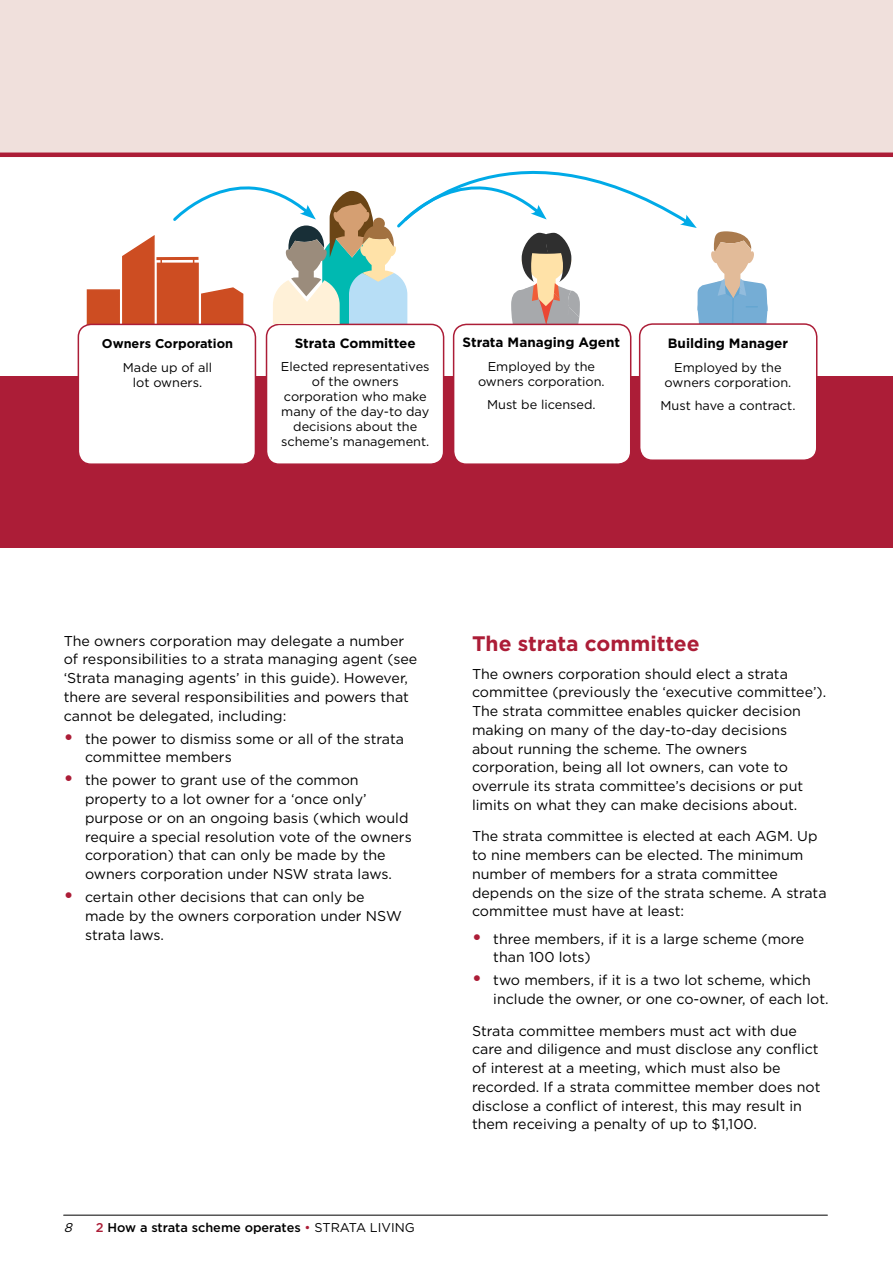
<style>
.page{position:relative;width:893px;height:1263px;background:#fff}
.page>*{position:absolute;margin:0;border:0;box-sizing:border-box;transform-origin:0 0}
.t1{font:700 21px "Gotham HTF";color:#ac1d37}
.t2{font:14.25px/18.8px "Gotham HTF";color:#000}
.t3{font:700 13.5px "Gotham HTF";color:#000}
.t4{font:12.75px/15px "Gotham HTF";color:#000;text-align:center}
.t5{font:500 12.75px "Gotham HTF";color:#000}
.t6{font:700 12.75px "Gotham HTF";color:#000}
.t7{font:italic 12.75px "Gotham HTF";color:#000}
.s1{font-weight:700;font-size:19.5px;color:#ac1d37}
.s2{color:#ac1d37}
.s3{font-weight:400;color:#ac1d37}
.s4{font-weight:400}
</style>
<div class="page">
<hr style="left:64px;top:1215px;width:763px;height:1px;background:#000">
<div style="left:0;top:0;width:893px;height:154px;background:#f0e0dc"></div>
<hr style="left:0;top:153px;width:893px;height:4px;background:#ac1d37">
<div style="left:87px;top:289px;width:33px;height:42px;background:#cd4d22;border:2px solid #cd4d22"></div>
<div style="left:157px;top:263px;width:42px;height:68px;background:#cd4d22"></div>
<hr style="left:156px;top:257px;width:42px;height:3px;background:#cd4d22">
<svg style="left:121px;top:235px;width:41px;height:89px"></svg>
<div style="left:0;top:376px;width:893px;height:171px;background:#ac1d37"></div>
<div style="left:78px;top:324px;width:177px;height:140px;background:#fff;border-radius:13px"></div>
<div style="left:78px;top:324px;width:178px;height:141px;border:2px solid #ac1d37;border-radius:13px"></div>
<div style="left:266px;top:324px;width:178px;height:140px;background:#fff;border-radius:13px"></div>
<div style="left:266px;top:324px;width:178px;height:141px;border:2px solid #ac1d37;border-radius:13px"></div>
<div style="left:454px;top:324px;width:177px;height:140px;background:#fff;border-radius:13px"></div>
<div style="left:453px;top:324px;width:178px;height:141px;border:2px solid #ac1d37;border-radius:13px"></div>
<div style="left:640px;top:324px;width:177px;height:136px;background:#fff;border-radius:13px"></div>
<div style="left:639px;top:323px;width:178px;height:138px;border:2px solid #ac1d37;border-radius:13px"></div>
<svg style="left:172px;top:152px;width:595px;height:184px"></svg>
<p class="t6" style="left:102px;top:336px;width:133px">Owners Corporation</p>
<p class="t4" style="left:123px;top:359px;width:91px">Made up of all lot owners.</p>
<p class="t3" style="left:295px;top:335px;width:123px">Strata Committee</p>
<p class="t4" style="left:281px;top:359px;width:150px">Elected representatives of the owners corporation who make many of the day-to day decisions about the scheme’s management.</p>
<p class="t3" style="left:463px;top:335px;width:159px">Strata Managing Agent</p>
<p class="t4" style="left:478px;top:359px;width:128px">Employed by the owners corporation.</p>
<p class="t4" style="left:487px;top:397px;width:110px">Must be licensed.</p>
<p class="t3" style="left:668px;top:336px;width:122px">Building Manager</p>
<p class="t4" style="left:665px;top:359px;width:128px">Employed by the owners corporation.</p>
<p class="t4" style="left:661px;top:398px;width:136px">Must have a contract.</p>
<p class="t2" style="left:64px;top:631px;width:355px">The owners corporation may delegate a number of responsibilities to a strata managing agent (see ‘Strata managing agents’ in this guide). However, there are several responsibilities and powers that cannot be delegated, including:</p>
<p class="t2" style="left:85px;top:729px;width:321px;text-indent:-21px"><span class="s1">•</span> the power to dismiss some or all of the strata committee members</p>
<p class="t2" style="left:85px;top:771px;width:328px;text-indent:-21px"><span class="s1">•</span> the power to grant use of the common property to a lot owner for a ‘once only’ purpose or on an ongoing basis (which would require a special resolution vote of the owners corporation) that can only be made by the owners corporation under NSW strata laws.</p>
<p class="t2" style="left:85px;top:887px;width:318px;text-indent:-21px"><span class="s1">•</span> certain other decisions that can only be made by the owners corporation under NSW strata laws.</p>
<p class="t7" style="left:64px;top:1221px;width:13px">8</p>
<p class="t5" style="left:96px;top:1221px;width:320px"><span class="s2">2</span> How a strata scheme operates <span class="s3">•</span> <span class="s4">STRATA LI VI NG</span></p>
<h1 class="t1" style="left:472px;top:632px;width:229px">The strata committee</h1>
<p class="t2" style="left:472px;top:664px;width:356px">The owners corporation should elect a strata committee (previously the ‘executive committee’).<br>The strata committee enables quicker decision making on many of the day-to-day decisions about running the scheme. The owners corporation, being all lot owners, can vote to overrule its strata committee’s decisions or put limits on what they can make decisions about.</p>
<p class="t2" style="left:472px;top:827px;width:356px">The strata committee is elected at each AGM. Up to nine members can be elected. The minimum number of members for a strata committee depends on the size of the strata scheme. A strata committee must have at least:</p>
<p class="t2" style="left:493px;top:929px;width:313px;text-indent:-21px"><span class="s1">•</span> three members, if it is a large scheme (more than 100 lots)</p>
<p class="t2" style="left:493px;top:971px;width:337px;text-indent:-21px"><span class="s1">•</span> two members, if it is a two lot scheme, which include the owner, or one co-owner, of each lot.</p>
<p class="t2" style="left:472px;top:1021px;width:350px">Strata committee members must act with due care and diligence and must disclose any conflict of interest at a meeting, which must also be recorded. I f a strata committee member does not disclose a conflict of interest, this may result in them receiving a penalty of up to $1,100.</p>
</div>
